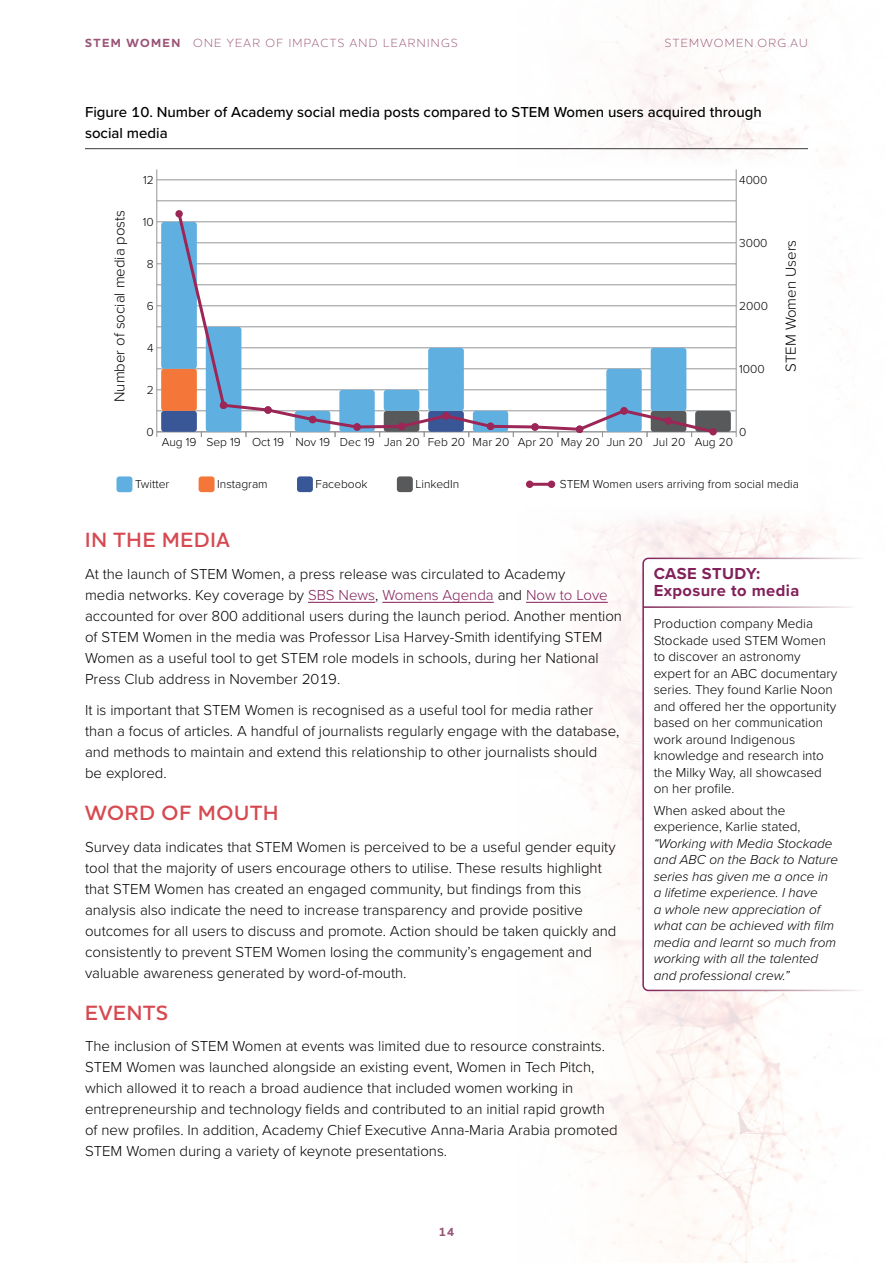
<style>
.page{position:relative;width:893px;height:1263px;background:#fff}
.page>*{position:absolute;margin:0;border:0;box-sizing:border-box;transform-origin:0 0}
.t1{font:600 21px "Houschka Pro";letter-spacing:.04em;color:#d64951}
.t2{font:700 16.5px/16.5px "Proxima Nova";letter-spacing:.025em;color:#82205a}
.t3{font:300 15px/21px "Proxima Nova";color:#000}
.t4{font:500 15px/21px "Proxima Nova";color:#000}
.t5{font:300 13.5px/16.5px "Proxima Nova";color:#000}
.t6{font:italic 300 13.5px/16.5px "Proxima Nova";color:#000}
.t7{font:300 12px "Proxima Nova";color:#000}
.t8{font:300 12px "Houschka Pro";letter-spacing:.115em;color:#995476}
.t9{font:700 12px "Houschka Pro";color:#995476}
.s1{font-weight:700}
.s2{color:#82205a}
</style>
<div class="page">
<img style="left:308px;top:5px;width:525px;height:1258px">
<div style="left:55px;top:139px;width:783px;height:397px;background:#fff"></div>
<hr style="left:157px;top:179px;width:579px;height:1px;background:#939598">
<hr style="left:157px;top:201px;width:579px;height:1px;background:#939598">
<hr style="left:157px;top:221px;width:579px;height:1px;background:#939598">
<hr style="left:157px;top:243px;width:579px;height:1px;background:#939598">
<hr style="left:157px;top:263px;width:579px;height:1px;background:#939598">
<hr style="left:157px;top:285px;width:579px;height:1px;background:#939598">
<hr style="left:157px;top:305px;width:579px;height:1px;background:#939598">
<hr style="left:157px;top:327px;width:579px;height:1px;background:#939598">
<hr style="left:157px;top:347px;width:579px;height:1px;background:#939598">
<hr style="left:156px;top:169px;width:1px;height:263px;background:#939598">
<hr style="left:736px;top:169px;width:1px;height:263px;background:#939598">
<hr style="left:157px;top:369px;width:579px;height:1px;background:#939598">
<hr style="left:157px;top:389px;width:579px;height:1px;background:#939598">
<hr style="left:157px;top:411px;width:579px;height:1px;background:#939598">
<div style="left:156px;top:431px;width:46px;height:6px;border:1px solid #939598"></div>
<div style="left:691px;top:431px;width:45px;height:6px;border:1px solid #939598"></div>
<div style="left:161px;top:411px;width:36px;height:21px;background:#395796;border-radius:3px"></div>
<div style="left:161px;top:369px;width:36px;height:42px;background:#f47639;border-radius:3px"></div>
<div style="left:695px;top:411px;width:36px;height:21px;background:#58595b;border-radius:3px"></div>
<div style="left:161px;top:222px;width:36px;height:147px;background:#60afe1;border-radius:3px"></div>
<svg style="left:175px;top:210px;width:542px;height:226px"></svg>
<div style="left:297px;top:476px;width:16px;height:16px;background:#395796;border-radius:3px"></div>
<div style="left:199px;top:476px;width:16px;height:16px;background:#f47639;border-radius:3px"></div>
<div style="left:397px;top:476px;width:16px;height:16px;background:#58595b;border-radius:3px"></div>
<div style="left:116px;top:476px;width:16px;height:16px;background:#60afe1;border-radius:3px"></div>
<hr style="left:530px;top:483px;width:21px;height:3px;background:#9c2656">
<div style="left:526px;top:480px;width:7px;height:8px;background:#9c2656;border-radius:50%"></div>
<div style="left:548px;top:480px;width:7px;height:8px;background:#9c2656;border-radius:50%"></div>
<hr style="left:308px;top:602px;width:67px;height:1px;background:#82205a">
<hr style="left:382px;top:602px;width:112px;height:1px;background:#82205a">
<hr style="left:526px;top:602px;width:82px;height:1px;background:#82205a">
<svg style="left:642px;top:557px;width:218px;height:435px"></svg>
<hr style="left:643px;top:606px;width:250px;height:2px;background:#fff">
<p class="t8" style="left:85px;top:35px;width:374px"><span class="s1">STEM WOMEN</span> ONE YEAR OF IMPACTS AND LEARNINGS</p>
<p class="t8" style="left:665px;top:35px;width:144px">STEMWOMEN.ORG.AU</p>
<p class="t4" style="left:85px;top:101px;width:678px">Figure 10. Number of Academy social media posts compared to STEM Women users acquired through social media</p>
<p class="t3" style="left:108px;top:402px;width:194px;rotate:-90deg">Number of social media posts</p>
<p class="t7" style="left:143px;top:171px;width:12px">12</p>
<p class="t7" style="left:143px;top:213px;width:12px">10</p>
<p class="t7" style="left:147px;top:255px;width:8px">8</p>
<p class="t7" style="left:147px;top:297px;width:9px">6</p>
<p class="t7" style="left:147px;top:339px;width:8px">4</p>
<p class="t7" style="left:147px;top:381px;width:8px">2</p>
<p class="t7" style="left:739px;top:171px;width:30px">4000</p>
<p class="t7" style="left:739px;top:234px;width:30px">3000</p>
<p class="t7" style="left:739px;top:297px;width:30px">2000</p>
<p class="t7" style="left:739px;top:360px;width:27px">1000</p>
<p class="t7" style="left:146px;top:423px;width:9px">0</p>
<p class="t7" style="left:739px;top:423px;width:9px">0</p>
<p class="t7" style="left:162px;top:433px;width:573px">Aug 19 Sep 19 Oct 19 Nov 19 Dec 19 Jan 20 Feb 20 Mar 20 Apr 20 May 20 Jun 20 Jul 20 Aug 20</p>
<p class="t3" style="left:779px;top:372px;width:133px;rotate:-90deg">STEM Women Users</p>
<p class="t7" style="left:135px;top:475px;width:36px">Twitter</p>
<p class="t7" style="left:217px;top:475px;width:52px">Instagram</p>
<p class="t7" style="left:316px;top:475px;width:54px">Facebook</p>
<p class="t7" style="left:415px;top:475px;width:45px">LinkedIn</p>
<p class="t7" style="left:560px;top:475px;width:241px">STEM Women users arriving from social media</p>
<h1 class="t1" style="left:85px;top:527px;width:146px">IN THE MEDIA</h1>
<p class="t3" style="left:85px;top:562px;width:538px">At the launch of STEM Women, a press release was circulated to Academy<br>media networks. Key coverage by <span class="s2">SBS News</span>, <span class="s2">Womens Agenda</span> and <span class="s2">Now to Love </span>accounted for over 800 additional users during the launch period. Another mention of STEM Women in the media was Professor Lisa Harvey-Smith identifying STEM Women as a useful tool to get STEM role models in schools, during her National Press Club address in November 2019.</p>
<p class="t3" style="left:85px;top:699px;width:536px">It is important that STEM Women is recognised as a useful tool for media rather than a focus of articles. A handful of journalists regularly engage with the database, and methods to maintain and extend this relationship to other journalists should<br>be explored.</p>
<h1 class="t1" style="left:85px;top:800px;width:195px">WORD OF MOUTH</h1>
<p class="t3" style="left:85px;top:835px;width:533px">Survey data indicates that STEM Women is perceived to be a useful gender equity tool that the majority of users encourage others to utilise. These results highlight that STEM Women has created an engaged community, but findings from this analysis also indicate the need to increase transparency and provide positive outcomes for all users to discuss and promote. Action should be taken quickly and consistently to prevent STEM Women losing the community’s engagement and valuable awareness generated by word-of-mouth.</p>
<h1 class="t1" style="left:85px;top:999px;width:85px">EVENTS</h1>
<p class="t3" style="left:85px;top:1035px;width:534px">The inclusion of STEM Women at events was limited due to resource constraints.<br>STEM Women was launched alongside an existing event, Women in Tech Pitch, which allowed it to reach a broad audience that included women working in entrepreneurship and technology fields and contributed to an initial rapid growth of new profiles. In addition, Academy Chief Executive Anna-Maria Arabia promoted STEM Women during a variety of keynote presentations.</p>
<p class="t9" style="left:439px;top:1224px;width:17px">14</p>
<p class="t2" style="left:654px;top:565px;width:147px">CASE STUDY:<br>Exposure to media</p>
<p class="t5" style="left:654px;top:615px;width:185px">Production company Media<br>Stockade used STEM Women to discover an astronomy expert for an ABC documentary series. They found Karlie Noon and offered her the opportunity based on her communication work around Indigenous knowledge and research into the Milky Way, all showcased on her profile.</p>
<p class="t5" style="left:654px;top:801px;width:148px">When asked about the experience, Karlie stated,</p>
<p class="t6" style="left:654px;top:834px;width:186px">“Working with Media Stockade and ABC on the Back to Nature series has given me a once in a lifetime experience. I have<br>a whole new appreciation of what can be achieved with film media and learnt so much from working with all the talented and professional crew.”</p>
</div>
